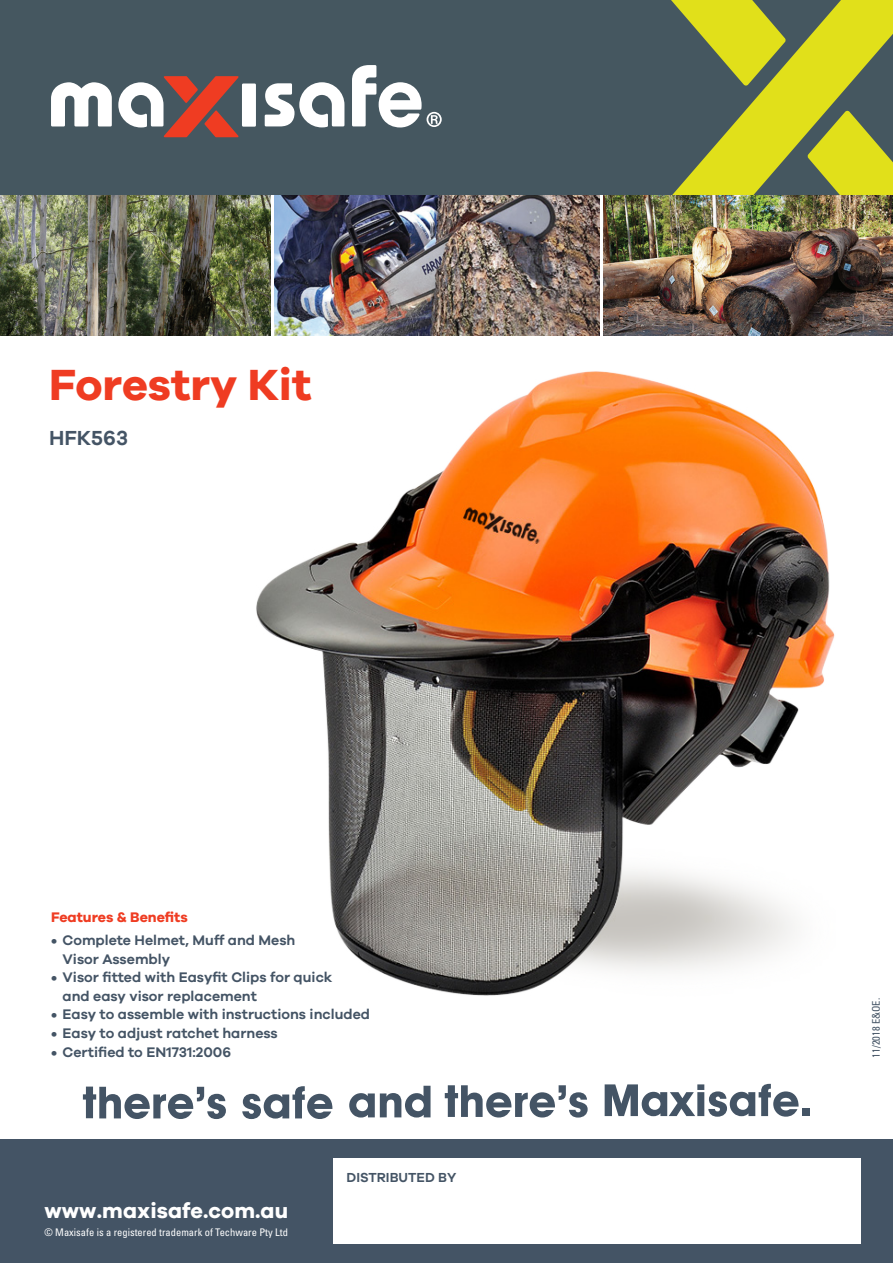
<style>
.page{position:relative;width:893px;height:1263px;background:#fff}
.page>*{position:absolute;margin:0;border:0;box-sizing:border-box;transform-origin:0 0}
.t1{font:700 45px "Galano Grotesque DEMO";color:#ef3c22}
.t2{font:700 21.75px "Galano Grotesque DEMO";letter-spacing:.005em;color:#fff}
.t3{font:600 21px "Galano Grotesque";color:#445465}
.t4{font:600 14.25px/18.6px "Galano Grotesque";color:#445465}
.t5{font:700 14.25px "Galano Grotesque DEMO";color:#ef3c22}
.t6{font:600 13.5px "Galano Grotesque";color:#445465}
.t7{font:condensed 10.5px "Univers";color:#fff}
.t8{font:condensed 10.5px "Univers";color:#445465}
</style>
<div class="page">
<div style="left:0;top:1140px;width:893px;height:123px;background:#445465"></div>
<div style="left:333px;top:1159px;width:527px;height:85px;background:#fff"></div>
<svg style="left:242px;top:1086px;width:90px;height:33px"></svg>
<svg style="left:349px;top:1086px;width:81px;height:31px"></svg>
<svg style="left:445px;top:1085px;width:143px;height:32px"></svg>
<svg style="left:605px;top:1084px;width:193px;height:33px"></svg>
<div style="left:803px;top:1109px;width:7px;height:7px;background:#445465"></div>
<svg style="left:83px;top:1086px;width:143px;height:33px"></svg>
<div style="left:0;top:0;width:893px;height:196px;background:#455760"></div>
<svg style="left:671px;top:0;width:222px;height:195px;fill:#e1e01a"></svg>
<svg style="left:51px;top:76px;width:205px;height:61px"></svg>
<svg style="left:265px;top:65px;width:177px;height:62px"></svg>
<img style="left:0;top:195px;width:893px;height:141px">
<hr style="left:271px;top:195px;width:3px;height:143px;background:#fff">
<hr style="left:600px;top:195px;width:2px;height:143px;background:#fff">
<img style="left:256px;top:371px;width:579px;height:625px">
<p class="t1" style="left:49px;top:365px;width:264px">Forestry Kit</p>
<p class="t3" style="left:49px;top:425px;width:80px">HFK563</p>
<p class="t5" style="left:51px;top:911px;width:138px">Features &amp; Benefits</p>
<p class="t4" style="left:62px;top:930px;width:234px;text-indent:-11px">• Complete Helmet, Muff and Mesh<br>Visor Assembly</p>
<p class="t4" style="left:62px;top:967px;width:271px;text-indent:-11px">• Visor fitted with Easyfit Clips for quick and easy visor replacement</p>
<p class="t4" style="left:51px;top:1005px;width:321px">• Easy to assemble with instructions included</p>
<p class="t4" style="left:51px;top:1023px;width:228px">• Easy to adjust ratchet harness</p>
<p class="t4" style="left:51px;top:1042px;width:182px">• Certified to EN1731:2006</p>
<p class="t2" style="left:44px;top:1201px;width:245px">www.maxisafe.com.au</p>
<p class="t7" style="left:44px;top:1225px;width:245px">© Maxisafe is a registered trademark of Techware Pty Ltd</p>
<p class="t6" style="left:347px;top:1169px;width:111px">DISTRIBUTED BY</p>
<p class="t8" style="left:869px;top:1057px;width:61px;rotate:-90deg">11/2018 E&amp;OE.</p>
</div>
